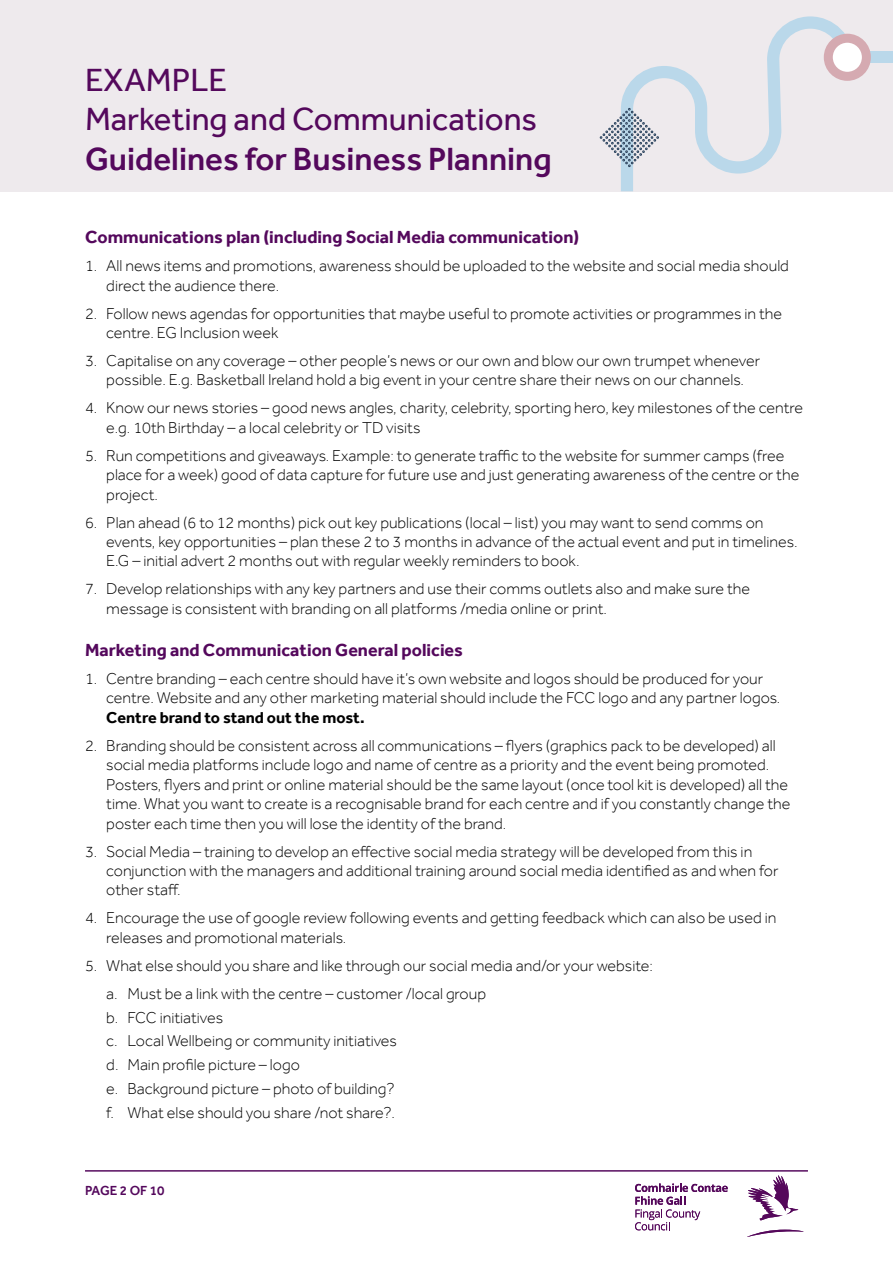
<style>
.page{position:relative;width:893px;height:1263px;background:#fff}
.page>*{position:absolute;margin:0;border:0;box-sizing:border-box;transform-origin:0 0}
.t1{font:33px/39.6px "Effra";color:#54085c}
.t2{font:500 33px "Effra";color:#54085c}
.t3{font:700 18px "Effra";color:#54085c}
.t4{font:300 16.2px/19.5px "Effra";color:#000}
.t5{font:700 16.2px "Effra";color:#000}
.t6{font:500 13.5px "Effra";color:#54085c}
</style>
<div class="page">
<div style="left:0;top:0;width:893px;height:191px;background:#eeeaed"></div>
<div style="left:841px;top:51px;width:52px;height:12px;background:#bad8ea"></div>
<svg style="left:600px;top:16px;width:259px;height:175px"></svg>
<div style="left:828px;top:38px;width:38px;height:38px;background:#fff;border-radius:50%"></div>
<div style="left:824px;top:34px;width:47px;height:47px;border:9px solid #d5aab1;border-radius:50%"></div>
<hr style="left:85px;top:1170px;width:723px;height:1px;background:#54085c">
<svg style="left:635px;top:1183px;width:93px;height:47px"></svg>
<svg style="left:748px;top:1175px;width:50px;height:45px"></svg>
<svg style="left:747px;top:1230px;width:56px;height:7px"></svg>
<h1 class="t1" style="left:85px;top:60px;width:454px">EXAMPLE<br>Marketing and Communications</h1>
<h1 class="t2" style="left:85px;top:139px;width:468px">Guidelines for Business Planning</h1>
<p class="t3" style="left:85px;top:226px;width:496px">Communications plan (including Social Media communication)</p>
<p class="t4" style="left:106px;top:256px;width:684px;text-indent:-21px">1. All news items and promotions, awareness should be uploaded to the website and social media should direct the audience there.</p>
<p class="t4" style="left:106px;top:303px;width:677px;text-indent:-21px">2. Follow news agendas for opportunities that maybe useful to promote activities or programmes in the centre. EG Inclusion week</p>
<p class="t4" style="left:85px;top:351px;width:677px;text-align:center">3. Capitalise on any coverage – other people’s news or our own and blow our own trumpet whenever possible. E.g. Basketball Ireland hold a big event in your centre share their news on our channels.</p>
<p class="t4" style="left:106px;top:398px;width:698px;text-indent:-21px">4. Know our news stories – good news angles, charity, celebrity, sporting hero, key milestones of the centre e.g. 10th Birthday – a local celebrity or TD visits</p>
<p class="t4" style="left:106px;top:445px;width:694px;text-indent:-21px">5. Run competitions and giveaways. Example: to generate traffic to the website for summer camps (free place for a week) good of data capture for future use and just generating awareness of the centre or the project.</p>
<p class="t4" style="left:106px;top:512px;width:693px;text-indent:-21px">6. Plan ahead (6 to 12 months) pick out key publications (local – list) you may want to send comms on events, key opportunities – plan these 2 to 3 months in advance of the actual event and put in timelines.<br>E.G – initial advert 2 months out with regular weekly reminders to book.</p>
<p class="t4" style="left:106px;top:579px;width:645px;text-indent:-21px">7. Develop relationships with any key partners and use their comms outlets also and make sure the message is consistent with branding on all platforms /media online or print.</p>
<p class="t3" style="left:85px;top:639px;width:379px">Marketing and Communication General policies</p>
<p class="t4" style="left:106px;top:669px;width:676px;text-indent:-21px">1. Centre branding – each centre should have it’s own website and logos should be produced for your centre. Website and any other marketing material should include the FCC logo and any partner logos.</p>
<p class="t5" style="left:106px;top:708px;width:260px">Centre brand to stand out the most.</p>
<p class="t4" style="left:106px;top:735px;width:686px;text-indent:-21px">2. Branding should be consistent across all communications – flyers (graphics pack to be developed) all social media platforms include logo and name of centre as a priority and the event being promoted.<br>Posters, flyers and print or online material should be the same layout (once tool kit is developed) all the time. What you want to create is a recognisable brand for each centre and if you constantly change the poster each time then you will lose the identity of the brand.</p>
<p class="t4" style="left:106px;top:841px;width:674px;text-indent:-21px">3. Social Media – training to develop an effective social media strategy will be developed from this in conjunction with the managers and additional training around social media identified as and when for other staff.</p>
<p class="t4" style="left:106px;top:908px;width:672px;text-indent:-21px">4. Encourage the use of google review following events and getting feedback which can also be used in releases and promotional materials.</p>
<p class="t4" style="left:106px;top:952px;width:548px;line-height:27.9px;text-indent:-21px">5. What else should you share and like through our social media and/or your website: a. Must be a link with the centre – customer /local group</p>
<p class="t4" style="left:106px;top:1005px;width:292px;line-height:23.7px">b. FCC initiatives<br>c. Local Wellbeing or community initiatives d. Main profile picture – logo<br>e. Background picture – photo of building? f. What else should you share /not share?.</p>
<p class="t6" style="left:85px;top:1182px;width:81px">PAGE 2 OF 10</p>
</div>
